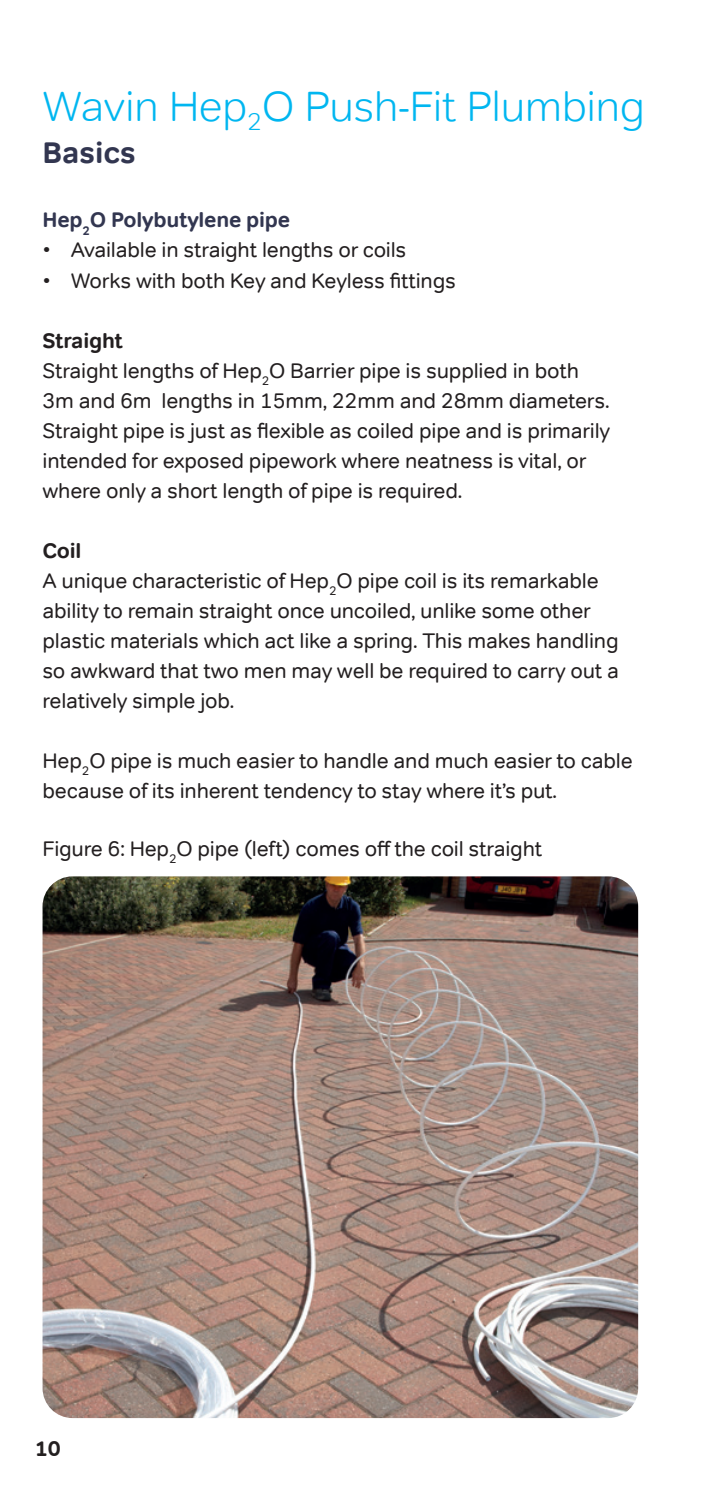
<style>
.page{position:relative;width:702px;height:1489px;background:#fff}
.page>*{position:absolute;margin:0;border:0;box-sizing:border-box;transform-origin:0 0}
.t1{font:300 42.5px "Tondo";color:#00b6f0}
.t2{font:700 30px "Tondo";color:#323650}
.t3{font:21.25px/30px "Tondo";letter-spacing:-.01em;color:#231f20}
.t4{font:700 21.25px "Tondo";letter-spacing:-.01em;color:#323650}
.t5{font:700 21.25px "Tondo";color:#231f20}
.s1{font-weight:700}
</style>
<div class="page">
<img style="left:43px;top:876px;width:595px;height:541px">
<h1 class="t1" style="left:43px;top:80px;width:603px">Wavin Hep<sub>2</sub>O Push-Fit Plumbing</h1>
<h2 class="t2" style="left:43px;top:134px;width:95px">Basics</h2>
<p class="t4" style="left:43px;top:207px;width:249px">Hep<sub>2</sub>O Polybutylene pipe</p>
<p class="t3" style="left:43px;top:235px;width:365px">• Available in straight lengths or coils</p>
<p class="t3" style="left:43px;top:265px;width:415px">• Works with both Key and Keyless fittings</p>
<p class="t3" style="left:43px;top:325px;width:569px"><span class="s1">Straight<br></span>Straight lengths of Hep<sub>2</sub>O Barrier pipe is supplied in both 3m and 6m lengths in 15mm, 22mm and 28mm diameters.<br>Straight pipe is just as flexible as coiled pipe and is primarily intended for exposed pipework where neatness is vital, or where only a short length of pipe is required.</p>
<p class="t3" style="left:43px;top:535px;width:578px"><span class="s1">Coil<br></span>A unique characteristic of Hep<sub>2</sub>O pipe coil is its remarkable ability to remain straight once uncoiled, unlike some other plastic materials which act like a spring. This makes handling so awkward that two men may well be required to carry out a relatively simple job.</p>
<p class="t3" style="left:43px;top:745px;width:591px">Hep<sub>2</sub>O pipe is much easier to handle and much easier to cable because of its inherent tendency to stay where it’s put.</p>
<p class="t3" style="left:43px;top:833px;width:501px">Figure 6: Hep<sub>2</sub>O pipe (left) comes off the coil straight</p>
<p class="t5" style="left:35px;top:1435px;width:27px">10</p>
</div>
